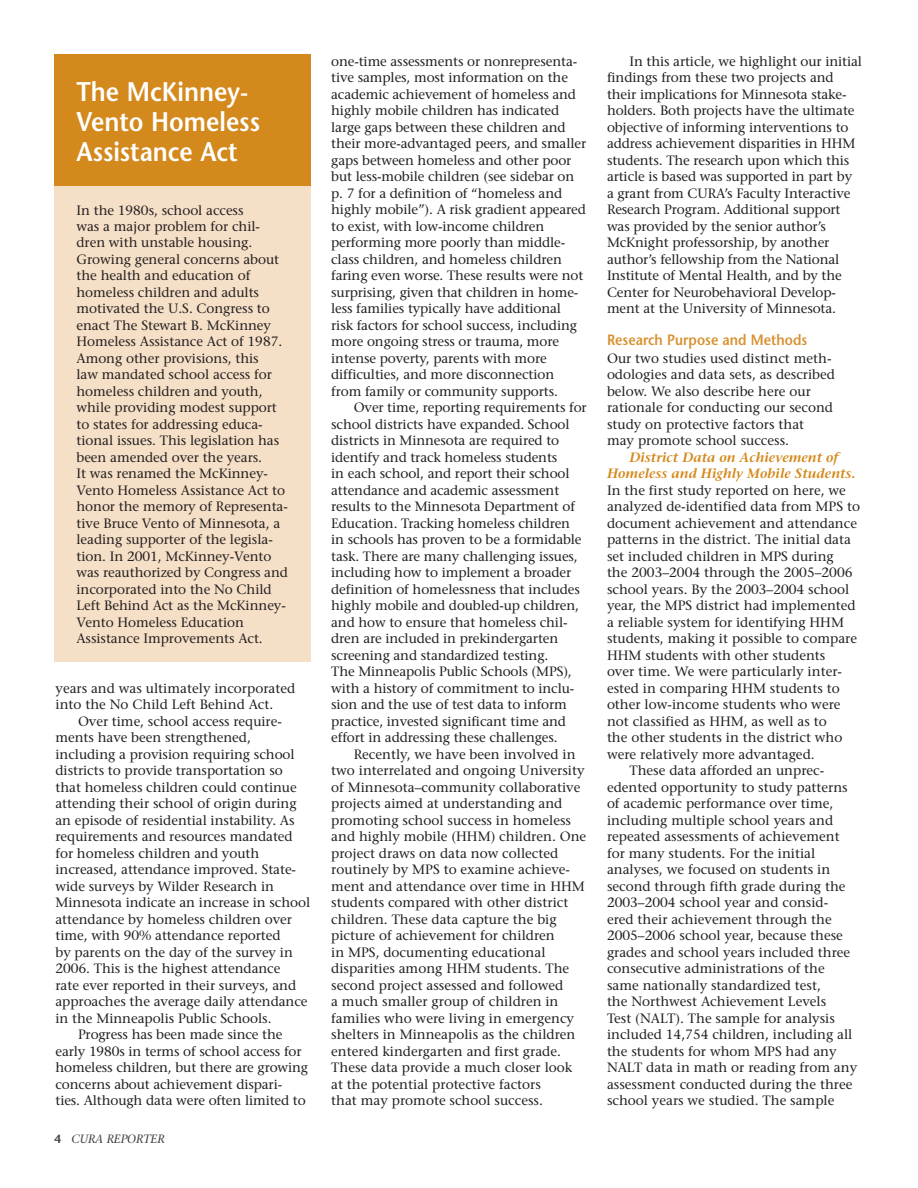
<style>
.page{position:relative;width:918px;height:1188px;background:#fff}
.page>*{position:absolute;margin:0;border:0;box-sizing:border-box;transform-origin:0 0}
.t1{font:600 27px/30px "Stone Sans";color:#fff;scale:.9 1}
.t2{font:600 15px "Stone Sans";color:#d89231;scale:.9 1}
.t3{font:13.5px/16.5px "Stone Serif";letter-spacing:-.005em;color:#231f20}
.t4{font:italic 600 13.5px/16.5px "Stone Serif";color:#d4891c;text-align:center}
.t5{font:italic 12px "Stone Serif";letter-spacing:-.015em;color:#404041}
.s1{font-family:"Stone Sans";font-weight:600;font-style:normal}
</style>
<div class="page">
<div style="left:54px;top:183px;width:256px;height:479px;background:#f5dfc6"></div>
<div style="left:54px;top:54px;width:256px;height:132px;background:#d4891c"></div>
<h1 class="t1" style="left:76px;top:80px;width:205px">The McKinney-<br>Vento Homeless<br>Assistance Act</h1>
<p class="t3" style="left:76px;top:203px;width:213px">In the 1980s, school access<br>was a major problem for chil&shy;dren with unstable housing.<br>Growing general concerns about the health and education of homeless children and adults motivated the U.S. Congress to enact The Stewart B. McKinney<br>Homeless Assistance Act of 1987.<br>Among other provisions, this<br>law mandated school access for homeless children and youth, while providing modest support to states for addressing educa&shy;tional issues. This legislation has been amended over the years.<br>It was renamed the McKinney-<br>Vento Homeless Assistance Act to honor the memory of Representa&shy;tive Bruce Vento of Minnesota, a leading supporter of the legisla&shy;tion. In 2001, McKinney-Vento was reauthorized by Congress and incorporated into the No Child<br>Left Behind Act as the McKinney-<br>Vento Homeless Education<br>Assistance Improvements Act.</p>
<p class="t3" style="left:56px;top:681px;width:241px">years and was ultimately incorporated into the No Child Left Behind Act.</p>
<p class="t3" style="left:78px;top:714px;width:205px">Over time, school access require-</p>
<p class="t3" style="left:56px;top:731px;width:197px">ments have been strengthened,</p>
<p class="t3" style="left:56px;top:747px;width:241px">including a provision requiring school</p>
<p class="t3" style="left:56px;top:764px;width:229px">districts to provide transportation so</p>
<p class="t3" style="left:56px;top:780px;width:243px">that homeless children could continue</p>
<p class="t3" style="left:56px;top:797px;width:243px">attending their school of origin during</p>
<p class="t3" style="left:56px;top:813px;width:241px">an episode of residential instability. As</p>
<p class="t3" style="left:56px;top:830px;width:239px">requirements and resources mandated</p>
<p class="t3" style="left:56px;top:846px;width:205px">for homeless children and youth</p>
<p class="t3" style="left:56px;top:863px;width:242px">increased, attendance improved. State-</p>
<p class="t3" style="left:56px;top:879px;width:220px">wide surveys by Wilder Research in</p>
<p class="t3" style="left:56px;top:896px;width:256px">Minnesota indicate an increase in school</p>
<p class="t3" style="left:56px;top:912px;width:238px">attendance by homeless children over</p>
<p class="t3" style="left:56px;top:929px;width:227px">time, with 90% attendance reported</p>
<p class="t3" style="left:56px;top:945px;width:239px">by parents on the day of the survey in</p>
<p class="t3" style="left:56px;top:962px;width:226px">2006. This is the highest attendance</p>
<p class="t3" style="left:56px;top:978px;width:242px">rate ever reported in their surveys, and</p>
<p class="t3" style="left:56px;top:995px;width:254px">approaches the average daily attendance</p>
<p class="t3" style="left:56px;top:1011px;width:218px">in the Minneapolis Public Schools.</p>
<p class="t3" style="left:78px;top:1028px;width:206px">Progress has been made since the</p>
<p class="t3" style="left:56px;top:1044px;width:248px">early 1980s in terms of school access for</p>
<p class="t3" style="left:56px;top:1061px;width:254px">homeless children, but there are growing</p>
<p class="t3" style="left:56px;top:1077px;width:228px">concerns about achievement dispari-</p>
<p class="t3" style="left:56px;top:1094px;width:252px">ties. Although data were often limited to</p>
<p class="t5" style="left:54px;top:1134px;width:112px"><span class="s1">4</span> CURA REPORTER</p>
<p class="t3" style="left:331px;top:54px;width:256px">one-time assessments or nonrepresenta&shy;tive samples, most information on the academic achievement of homeless and highly mobile children has indicated large gaps between these children and their more-advantaged peers, and smaller gaps between homeless and other poor but less-mobile children (see sidebar on p. 7 for a definition of “homeless and highly mobile”). A risk gradient appeared to exist, with low-income children performing more poorly than middle&shy;class children, and homeless children faring even worse. These results were not surprising, given that children in home&shy;less families typically have additional risk factors for school success, including more ongoing stress or trauma, more intense poverty, parents with more difficulties, and more disconnection from family or community supports.</p>
<p class="t3" style="left:331px;top:401px;width:257px;text-indent:23px">Over time, reporting requirements for school districts have expanded. School districts in Minnesota are required to identify and track homeless students<br>in each school, and report their school attendance and academic assessment results to the Minnesota Department of Education. Tracking homeless children<br>in schools has proven to be a formidable task. There are many challenging issues, including how to implement a broader definition of homelessness that includes highly mobile and doubled-up children, and how to ensure that homeless chil&shy;dren are included in prekindergarten screening and standardized testing.<br>The Minneapolis Public Schools (MPS), with a history of commitment to inclu&shy;sion and the use of test data to inform practice, invested significant time and effort in addressing these challenges.</p>
<p class="t3" style="left:331px;top:747px;width:257px;text-indent:23px">Recently, we have been involved in two interrelated and ongoing University of Minnesota–community collaborative projects aimed at understanding and promoting school success in homeless and highly mobile (HHM) children. One project draws on data now collected routinely by MPS to examine achieve&shy;ment and attendance over time in HHM students compared with other district children. These data capture the big picture of achievement for children<br>in MPS, documenting educational disparities among HHM students. The second project assessed and followed<br>a much smaller group of children in families who were living in emergency shelters in Minneapolis as the children entered kindergarten and first grade.<br>These data provide a much closer look at the potential protective factors<br>that may promote school success.</p>
<p class="t3" style="left:607px;top:54px;width:257px;text-indent:23px">In this article, we highlight our initial findings from these two projects and their implications for Minnesota stake&shy;holders. Both projects have the ultimate objective of informing interventions to address achievement disparities in HHM students. The research upon which this article is based was supported in part by a grant from CURA’s Faculty Interactive Research Program. Additional support was provided by the senior author’s McKnight professorship, by another author’s fellowship from the National Institute of Mental Health, and by the Center for Neurobehavioral Develop&shy;ment at the University of Minnesota.</p>
<p class="t2" style="left:607px;top:334px;width:224px">Research Purpose and Methods</p>
<p class="t3" style="left:607px;top:351px;width:230px">Our two studies used distinct meth&shy;odologies and data sets, as described below. We also describe here our rationale for conducting our second study on protective factors that<br>may promote school success.</p>
<p class="t4" style="left:607px;top:450px;width:250px">District Data on Achievement of<br>Homeless and Highly Mobile Students.</p>
<p class="t3" style="left:607px;top:483px;width:240px">In the first study reported on here, we</p>
<p class="t3" style="left:607px;top:500px;width:255px">analyzed de-identified data from MPS to</p>
<p class="t3" style="left:607px;top:516px;width:252px">document achievement and attendance</p>
<p class="t3" style="left:607px;top:533px;width:246px">patterns in the district. The initial data</p>
<p class="t3" style="left:607px;top:549px;width:228px">set included children in MPS during</p>
<p class="t3" style="left:607px;top:566px;width:247px">the 2003–2004 through the 2005–2006</p>
<p class="t3" style="left:607px;top:582px;width:244px">school years. By the 2003–2004 school</p>
<p class="t3" style="left:607px;top:599px;width:250px">year, the MPS district had implemented</p>
<p class="t3" style="left:607px;top:615px;width:239px">a reliable system for identifying HHM</p>
<p class="t3" style="left:607px;top:632px;width:252px">students, making it possible to compare</p>
<p class="t3" style="left:607px;top:648px;width:220px">HHM students with other students</p>
<p class="t3" style="left:607px;top:665px;width:237px">over time. We were particularly inter-</p>
<p class="t3" style="left:607px;top:681px;width:234px">ested in comparing HHM students to</p>
<p class="t3" style="left:607px;top:698px;width:235px">other low-income students who were</p>
<p class="t3" style="left:607px;top:714px;width:221px">not classified as HHM, as well as to</p>
<p class="t3" style="left:607px;top:731px;width:237px">the other students in the district who</p>
<p class="t3" style="left:607px;top:747px;width:209px">were relatively more advantaged.</p>
<p class="t3" style="left:630px;top:764px;width:196px">These data afforded an unprec-</p>
<p class="t3" style="left:607px;top:780px;width:242px">edented opportunity to study patterns</p>
<p class="t3" style="left:607px;top:797px;width:228px">of academic performance over time,</p>
<p class="t3" style="left:607px;top:813px;width:228px">including multiple school years and</p>
<p class="t3" style="left:607px;top:830px;width:234px">repeated assessments of achievement</p>
<p class="t3" style="left:607px;top:846px;width:210px">for many students. For the initial</p>
<p class="t3" style="left:607px;top:863px;width:225px">analyses, we focused on students in</p>
<p class="t3" style="left:607px;top:879px;width:240px">second through fifth grade during the</p>
<p class="t3" style="left:607px;top:896px;width:223px">2003–2004 school year and consid-</p>
<p class="t3" style="left:607px;top:912px;width:226px">ered their achievement through the</p>
<p class="t3" style="left:607px;top:929px;width:237px">2005–2006 school year, because these</p>
<p class="t3" style="left:607px;top:945px;width:245px">grades and school years included three</p>
<p class="t3" style="left:607px;top:962px;width:219px">consecutive administrations of the</p>
<p class="t3" style="left:607px;top:978px;width:216px">same nationally standardized test,</p>
<p class="t3" style="left:607px;top:995px;width:221px">the Northwest Achievement Levels</p>
<p class="t3" style="left:607px;top:1011px;width:229px">Test (NALT). The sample for analysis</p>
<p class="t3" style="left:607px;top:1028px;width:247px">included 14,754 children, including all</p>
<p class="t3" style="left:607px;top:1044px;width:231px">the students for whom MPS had any</p>
<p class="t3" style="left:607px;top:1061px;width:252px">NALT data in math or reading from any</p>
<p class="t3" style="left:607px;top:1077px;width:247px">assessment conducted during the three</p>
<p class="t3" style="left:607px;top:1094px;width:229px">school years we studied. The sample</p>
</div>
